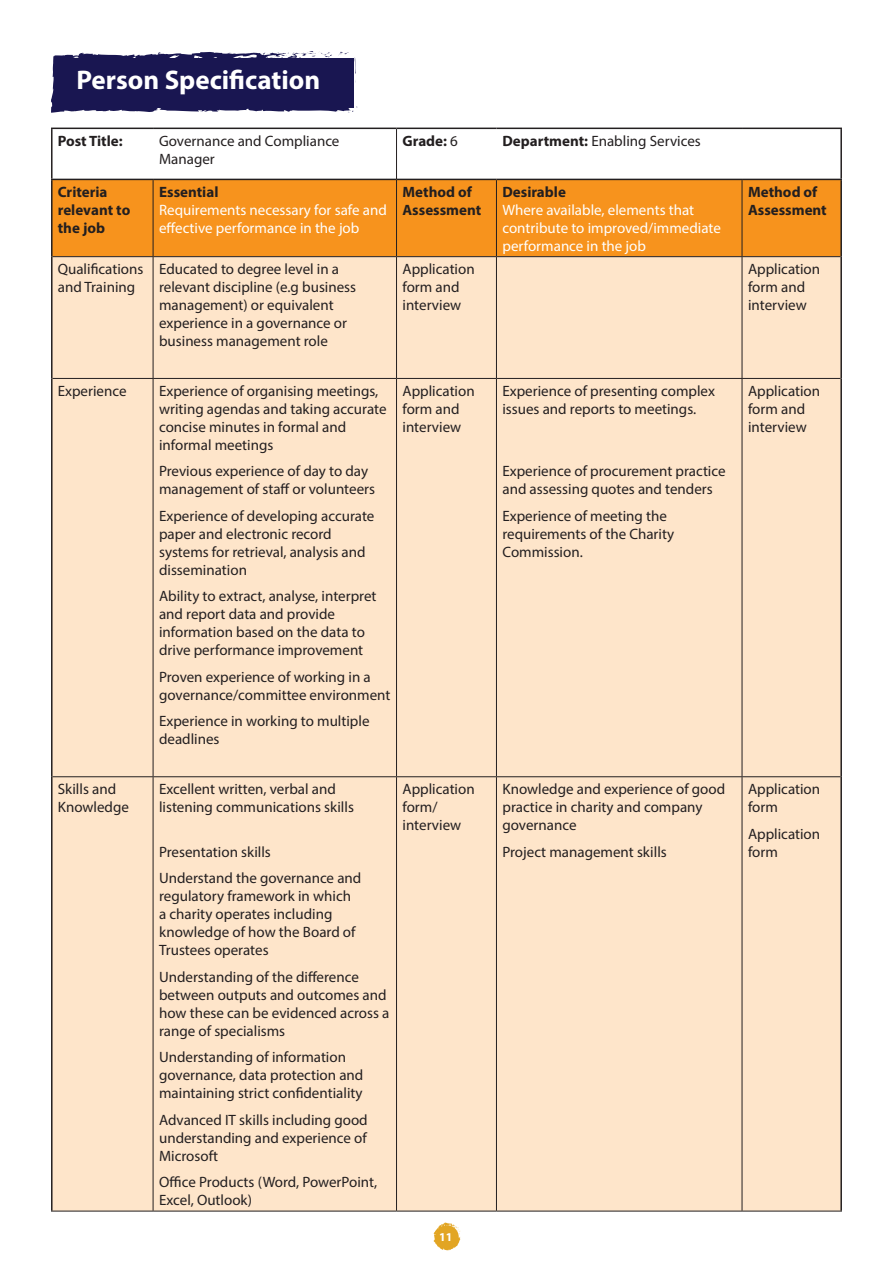
<style>
.page{position:relative;width:893px;height:1263px;background:#fff}
.page>*{position:absolute;margin:0;border:0;box-sizing:border-box;transform-origin:0 0}
.Bar_heads{font:700 27px "Myriad Pro";color:#fff}
.PS_text{font:15px/18px "Myriad Pro";color:#231f20}
.Text{font:15px/18px "Myriad Pro";color:#fff}
.Text-2{font:700 15px/18px "Myriad Pro";color:#231f20}
.Text-3{font:15px/18px "Myriad Pro";color:#231f20}
.t1{font:700 12px "Myriad Pro";color:#fff}
.s1{font-weight:400}
.s2{font-weight:700}
.s3{font-weight:700;color:#231f20}
</style>
<div class="page">
<svg style="left:433px;top:1222px;width:28px;height:29px"></svg>
<svg style="left:51px;top:51px;width:307px;height:62px;background:#343265"></svg>
<svg style="left:53px;top:129px;width:787px;height:50px"></svg>
<div style="left:53px;top:180px;width:787px;height:76px;background:#f7931d"></div>
<div style="left:53px;top:257px;width:787px;height:954px;background:#fee5ca"></div>
<hr style="left:51px;top:128px;width:102px;height:1px;background:#231f20">
<hr style="left:51px;top:129px;width:2px;height:50px;background:#231f20">
<hr style="left:153px;top:128px;width:243px;height:1px;background:#231f20">
<hr style="left:396px;top:128px;width:100px;height:1px;background:#231f20">
<hr style="left:496px;top:128px;width:246px;height:1px;background:#231f20">
<hr style="left:742px;top:128px;width:100px;height:1px;background:#231f20">
<hr style="left:840px;top:129px;width:2px;height:50px;background:#231f20">
<hr style="left:51px;top:179px;width:102px;height:1px;background:#231f20">
<hr style="left:153px;top:179px;width:243px;height:1px;background:#231f20">
<hr style="left:397px;top:179px;width:99px;height:1px;background:#231f20">
<hr style="left:496px;top:179px;width:246px;height:1px;background:#231f20">
<hr style="left:742px;top:179px;width:100px;height:1px;background:#231f20">
<hr style="left:51px;top:257px;width:2px;height:121px;background:#231f20">
<hr style="left:840px;top:257px;width:2px;height:121px;background:#231f20">
<hr style="left:51px;top:378px;width:2px;height:399px;background:#231f20">
<hr style="left:840px;top:378px;width:2px;height:399px;background:#231f20">
<hr style="left:51px;top:777px;width:2px;height:434px;background:#231f20">
<hr style="left:840px;top:777px;width:2px;height:434px;background:#231f20">
<hr style="left:396px;top:129px;width:1px;height:50px;background:#231f20">
<hr style="left:153px;top:180px;width:1px;height:76px;background:#231f20">
<hr style="left:396px;top:179px;width:1px;height:77px;background:#231f20">
<hr style="left:496px;top:180px;width:1px;height:76px;background:#231f20">
<hr style="left:742px;top:180px;width:1px;height:76px;background:#231f20">
<hr style="left:153px;top:257px;width:1px;height:121px;background:#231f20">
<hr style="left:396px;top:257px;width:1px;height:121px;background:#231f20">
<hr style="left:496px;top:257px;width:1px;height:121px;background:#231f20">
<hr style="left:742px;top:257px;width:1px;height:121px;background:#231f20">
<hr style="left:53px;top:378px;width:100px;height:1px;background:#231f20">
<hr style="left:153px;top:378px;width:243px;height:1px;background:#231f20">
<hr style="left:153px;top:379px;width:1px;height:397px;background:#231f20">
<hr style="left:396px;top:378px;width:100px;height:1px;background:#231f20">
<hr style="left:396px;top:379px;width:1px;height:397px;background:#231f20">
<hr style="left:496px;top:378px;width:246px;height:1px;background:#231f20">
<hr style="left:496px;top:379px;width:1px;height:397px;background:#231f20">
<hr style="left:742px;top:378px;width:98px;height:1px;background:#231f20">
<hr style="left:742px;top:379px;width:1px;height:397px;background:#231f20">
<hr style="left:53px;top:776px;width:100px;height:1px;background:#231f20">
<hr style="left:153px;top:776px;width:243px;height:1px;background:#231f20">
<hr style="left:153px;top:777px;width:1px;height:434px;background:#231f20">
<hr style="left:396px;top:776px;width:100px;height:1px;background:#231f20">
<hr style="left:396px;top:777px;width:1px;height:434px;background:#231f20">
<hr style="left:496px;top:776px;width:246px;height:1px;background:#231f20">
<hr style="left:496px;top:777px;width:1px;height:434px;background:#231f20">
<hr style="left:742px;top:776px;width:98px;height:1px;background:#231f20">
<hr style="left:742px;top:777px;width:1px;height:434px;background:#231f20">
<hr style="left:51px;top:1211px;width:102px;height:1px;background:#231f20">
<hr style="left:153px;top:1211px;width:243px;height:1px;background:#231f20">
<hr style="left:396px;top:1211px;width:100px;height:1px;background:#231f20">
<hr style="left:496px;top:1211px;width:246px;height:1px;background:#231f20">
<hr style="left:742px;top:1211px;width:100px;height:1px;background:#231f20">
<hr style="left:51px;top:180px;width:2px;height:77px;background:#231f20">
<hr style="left:840px;top:180px;width:2px;height:77px;background:#231f20">
<hr style="left:53px;top:256px;width:100px;height:1px;background:#231f20">
<hr style="left:153px;top:256px;width:243px;height:1px;background:#231f20">
<hr style="left:396px;top:256px;width:100px;height:1px;background:#231f20">
<hr style="left:496px;top:256px;width:246px;height:1px;background:#231f20">
<hr style="left:742px;top:256px;width:98px;height:1px;background:#231f20">
<p class="Bar_heads" style="left:77px;top:63px;width:245px">Person Specification</p>
<p class="Text-2" style="left:58px;top:131px;width:66px">Post Title:</p>
<p class="Text-3" style="left:159px;top:131px;width:182px">Governance and Compliance<br>Manager</p>
<p class="Text-2" style="left:402px;top:131px;width:57px">Grade: <span class="s1">6</span></p>
<p class="Text-3" style="left:502px;top:131px;width:200px"><span class="s2">Department:</span> Enabling Services</p>
<p class="Text-2" style="left:58px;top:182px;width:74px">Criteria relevant to the job</p>
<p class="Text" style="left:159px;top:182px;width:229px"><span class="s3">Essential<br></span>Requirements necessary for safe and effective performance in the job</p>
<p class="Text-2" style="left:402px;top:182px;width:80px">Method of<br>Assessment</p>
<p class="Text" style="left:502px;top:182px;width:220px"><span class="s3">Desirable<br></span>Where available, elements that contribute to improved/immediate performance in the job</p>
<p class="Text-2" style="left:748px;top:182px;width:80px">Method of<br>Assessment</p>
<p class="PS_text" style="left:58px;top:260px;width:87px">Qualifications and Training</p>
<p class="PS_text" style="left:159px;top:260px;width:199px">Educated to degree level in a relevant discipline (e.g business management) or equivalent experience in a governance or business management role</p>
<p class="PS_text" style="left:402px;top:260px;width:74px">Application form and interview</p>
<p class="PS_text" style="left:748px;top:260px;width:74px">Application form and interview</p>
<p class="PS_text" style="left:58px;top:381px;width:70px">Experience</p>
<p class="PS_text" style="left:159px;top:381px;width:229px">Experience of organising meetings, writing agendas and taking accurate concise minutes in formal and informal meetings</p>
<p class="PS_text" style="left:159px;top:462px;width:217px">Previous experience of day to day management of staff or volunteers</p>
<p class="PS_text" style="left:159px;top:506px;width:217px">Experience of developing accurate paper and electronic record systems for retrieval, analysis and dissemination</p>
<p class="PS_text" style="left:159px;top:587px;width:219px">Ability to extract, analyse, interpret and report data and provide information based on the data to drive performance improvement</p>
<p class="PS_text" style="left:159px;top:667px;width:233px">Proven experience of working in a governance/committee environment</p>
<p class="PS_text" style="left:159px;top:712px;width:212px">Experience in working to multiple deadlines</p>
<p class="PS_text" style="left:402px;top:381px;width:74px">Application form and interview</p>
<p class="PS_text" style="left:502px;top:381px;width:214px">Experience of presenting complex issues and reports to meetings.</p>
<p class="PS_text" style="left:502px;top:462px;width:225px">Experience of procurement practice and assessing quotes and tenders</p>
<p class="PS_text" style="left:502px;top:506px;width:173px">Experience of meeting the requirements of the Charity<br>Commission.</p>
<p class="PS_text" style="left:748px;top:381px;width:74px">Application form and interview</p>
<p class="PS_text" style="left:58px;top:780px;width:73px">Skills and<br>Knowledge</p>
<p class="PS_text" style="left:159px;top:780px;width:196px">Excellent written, verbal and listening communications skills</p>
<p class="PS_text" style="left:159px;top:842px;width:113px">Presentation skills</p>
<p class="PS_text" style="left:159px;top:869px;width:204px">Understand the governance and regulatory framework in which a charity operates including knowledge of how the Board of<br>Trustees operates</p>
<p class="PS_text" style="left:159px;top:967px;width:232px">Understanding of the difference between outputs and outcomes and how these can be evidenced across a range of specialisms</p>
<p class="PS_text" style="left:159px;top:1048px;width:206px">Understanding of information governance, data protection and maintaining strict confidentiality</p>
<p class="PS_text" style="left:159px;top:1110px;width:210px;text-align:justify">Advanced IT skills including good understanding and experience of Microsoft</p>
<p class="PS_text" style="left:159px;top:1173px;width:220px">Office Products (Word, PowerPoint,<br>Excel, Outlook)</p>
<p class="PS_text" style="left:402px;top:780px;width:74px">Application form/ interview</p>
<p class="PS_text" style="left:502px;top:780px;width:224px">Knowledge and experience of good practice in charity and company governance</p>
<p class="PS_text" style="left:502px;top:842px;width:166px">Project management skills</p>
<p class="t1" style="left:439px;top:1229px;width:15px">11</p>
<p class="PS_text" style="left:748px;top:780px;width:74px">Application form</p>
<p class="PS_text" style="left:748px;top:824px;width:74px">Application form</p>
</div>
